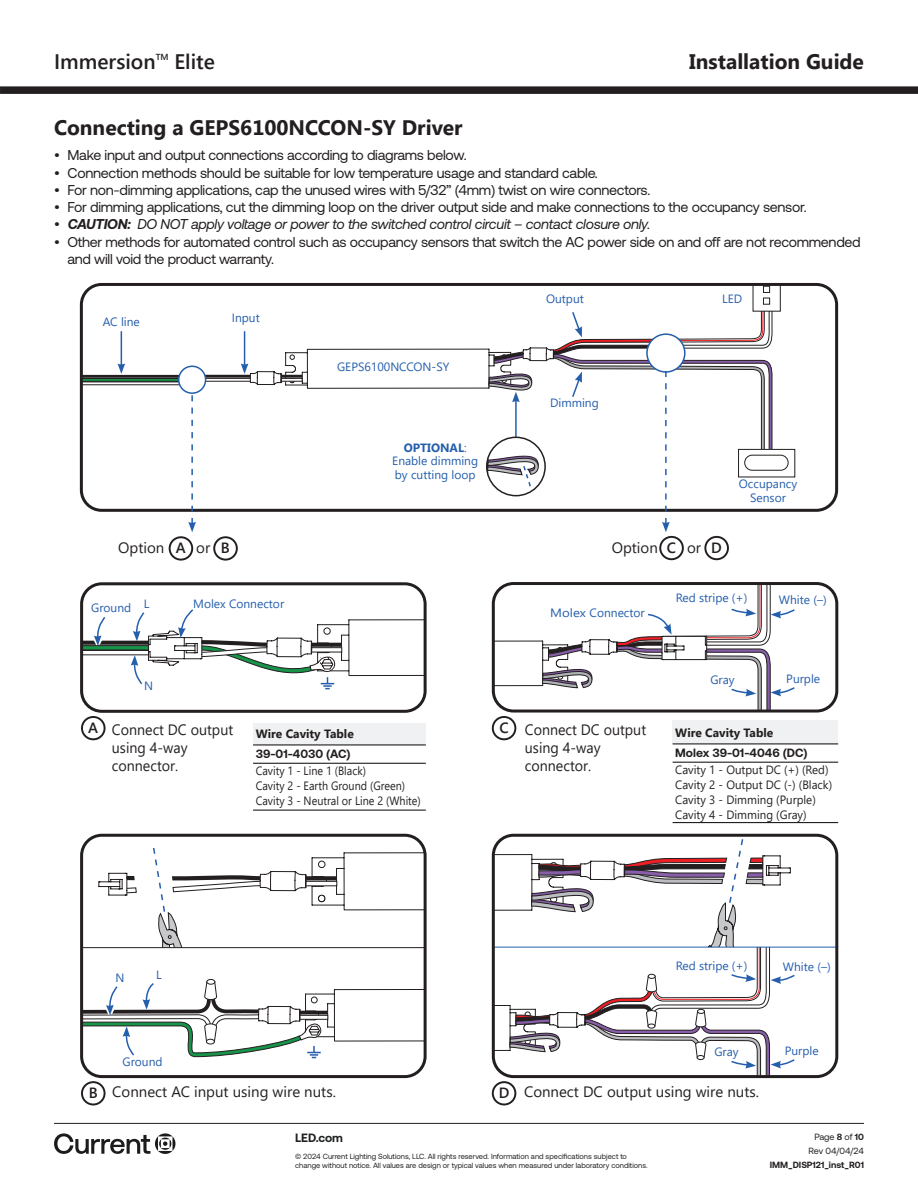
<style>
.page{position:relative;width:918px;height:1188px;background:#fff}
.page>*{position:absolute;margin:0;border:0;box-sizing:border-box;transform-origin:0 0}
.t1{font:700 21px "Segoe UI";color:#231f20}
.t2{font:600 21px "Segoe UI";color:#231f20}
.bullets__main_steps{font:15px "Segoe UI";color:#231f20}
.bullets__main_steps-2{font:15px/18px "Segoe UI";color:#231f20;scale:.95 1}
.t3{font:600 14.85px "Segoe UI";color:#231f20}
.t4{font:14.25px/17.2px "Aeonik";letter-spacing:-.02em;color:#231f20}
.t5{font:italic 14.25px "Aeonik";letter-spacing:-.02em;color:#231f20}
.t6{font:12px/13.5px "Segoe UI";color:#245eac;text-align:center}
.t7{font:12px "Segoe UI";color:#231f20;scale:.96 1}
.t8{font:12px "Segoe UI";color:#231f20;scale:.9 1}
.t9{font:700 12px "Aeonik";color:#231f20}
.t10{font:700 12px "Segoe UI";color:#231f20}
.t11{font:12px "Segoe UI";color:#245eac;scale:1.1 1}
.t12{font:700 12px "Aeonik";color:#1e2120}
.t13{font:9px/14.1px "Aeonik";letter-spacing:-.005em;color:#231f20;text-align:right}
.t14{font:700 9px "Aeonik";color:#231f20}
.t15{font:600 8.7px "Segoe UI";color:#231f20}
.t16{font:7.5px/9.8px "Aeonik";color:#231f20}
.s1{font-style:normal}
.s2{font-weight:700}
</style>
<div class="page">
<div style="left:0;top:86px;width:918px;height:8px;background:#231f20"></div>
<hr style="left:54px;top:1123px;width:810px;height:1px;background:#231f20">
<svg style="left:54px;top:1133px;width:122px;height:21px"></svg>
<div style="left:207px;top:979px;width:8px;height:5px;background:#595657;border-radius:50%"></div>
<div style="left:206px;top:979px;width:9px;height:6px;border:1px solid #231f20;border-radius:50%"></div>
<svg style="left:84px;top:835px;width:339px;height:113px"></svg>
<div style="left:80px;top:834px;width:347px;height:244px;border:3px solid #231f20;border-radius:20px"></div>
<div style="left:80px;top:582px;width:347px;height:131px;border:3px solid #231f20;border-radius:20px"></div>
<div style="left:744px;top:455px;width:45px;height:16px;border:1px solid #231f20;border-radius:8px"></div>
<div style="left:492px;top:582px;width:346px;height:131px;border:3px solid #231f20;border-radius:20px"></div>
<svg style="left:82px;top:981px;width:343px;height:77px"></svg>
<svg style="left:81px;top:284px;width:700px;height:248px"></svg>
<svg style="left:82px;top:608px;width:343px;height:81px"></svg>
<svg style="left:493px;top:584px;width:303px;height:127px"></svg>
<svg style="left:493px;top:835px;width:344px;height:242px"></svg>
<div style="left:673px;top:721px;width:165px;height:23px;background:#f0f1f2"></div>
<hr style="left:673px;top:743px;width:165px;height:1px;background:#231f20">
<hr style="left:673px;top:762px;width:165px;height:1px;background:#231f20">
<hr style="left:673px;top:822px;width:165px;height:1px;background:#231f20">
<div style="left:253px;top:723px;width:173px;height:22px;background:#f0f1f2"></div>
<hr style="left:253px;top:744px;width:173px;height:2px;background:#231f20">
<hr style="left:253px;top:763px;width:173px;height:1px;background:#231f20">
<hr style="left:253px;top:810px;width:173px;height:1px;background:#231f20">
<div style="left:169px;top:536px;width:24px;height:25px;border:2px solid #231f20;border-radius:50%"></div>
<div style="left:81px;top:716px;width:25px;height:24px;border:2px solid #231f20;border-radius:50%"></div>
<div style="left:81px;top:1081px;width:25px;height:24px;border:2px solid #231f20;border-radius:50%"></div>
<div style="left:492px;top:1081px;width:24px;height:24px;border:2px solid #231f20;border-radius:50%"></div>
<div style="left:492px;top:716px;width:24px;height:24px;border:2px solid #231f20;border-radius:50%"></div>
<div style="left:659px;top:536px;width:25px;height:24px;border:2px solid #231f20;border-radius:50%"></div>
<div style="left:704px;top:536px;width:25px;height:24px;border:2px solid #231f20;border-radius:50%"></div>
<div style="left:213px;top:536px;width:25px;height:25px;border:2px solid #231f20;border-radius:50%"></div>
<h1 class="t2" style="left:54px;top:42px;width:103px">Immersion</h1>
<p class="t15" style="left:156px;top:49px;width:14px">TM</p>
<h1 class="t2" style="left:174px;top:42px;width:42px">Elite</h1>
<h1 class="t1" style="left:689px;top:50px;width:176px">Installation Guide</h1>
<p class="t1" style="left:54px;top:116px;width:410px">Connecting a GEPS6100NCCON-SY Driver</p>
<p class="t4" style="left:54px;top:147px;width:414px">• Make input and output connections according to diagrams below.</p>
<p class="t4" style="left:54px;top:164px;width:545px">• Connection methods should be suitable for low temperature usage and standard cable.</p>
<p class="t4" style="left:54px;top:181px;width:598px">• For non-dimming applications, cap the unused wires with 5/32” (4mm) twist on wire connectors.</p>
<p class="t4" style="left:54px;top:198px;width:754px">• For dimming applications, cut the dimming loop on the driver output side and make connections to the occupancy sensor.</p>
<p class="t5" style="left:54px;top:216px;width:598px"><span class="s1">•</span> <span class="s2">CAUTION:</span> DO NOT apply voltage or power to the switched control circuit – contact closure only.</p>
<p class="t4" style="left:68px;top:233px;width:795px;text-indent:-14px">• Other methods for automated control such as occupancy sensors that switch the AC power side on and off are not recommended and will void the product warranty.</p>
<p class="t6" style="left:103px;top:314px;width:39px">AC line</p>
<p class="t6" style="left:232px;top:310px;width:29px">Input</p>
<p class="t6" style="left:337px;top:358px;width:114px">GEPS6100NCCON-SY</p>
<p class="t6" style="left:392px;top:440px;width:87px"><span class="s2">OPTIONAL</span>:<br>Enable dimming by cutting loop</p>
<p class="t6" style="left:546px;top:291px;width:39px">Output</p>
<p class="t6" style="left:722px;top:291px;width:22px">LED</p>
<p class="t6" style="left:550px;top:395px;width:50px">Dimming</p>
<p class="t6" style="left:739px;top:476px;width:60px">Occupancy<br>Sensor</p>
<p class="bullets__main_steps" style="left:118px;top:534px;width:48px">Option</p>
<p class="bullets__main_steps" style="left:196px;top:534px;width:16px">or</p>
<p class="bullets__main_steps" style="left:612px;top:534px;width:48px">Option</p>
<p class="bullets__main_steps" style="left:687px;top:534px;width:16px">or</p>
<p class="t3" style="left:221px;top:534px;width:10px">B</p>
<p class="t3" style="left:667px;top:534px;width:11px">C</p>
<p class="t3" style="left:711px;top:534px;width:12px">D</p>
<p class="t3" style="left:176px;top:534px;width:11px">A</p>
<p class="t6" style="left:91px;top:600px;width:42px">Ground</p>
<p class="t6" style="left:144px;top:596px;width:7px">L</p>
<p class="t6" style="left:144px;top:678px;width:10px">N</p>
<p class="t6" style="left:193px;top:596px;width:92px">Molex Connector</p>
<p class="t3" style="left:88px;top:714px;width:11px">A</p>
<p class="bullets__main_steps-2" style="left:112px;top:719px;width:129px">Connect DC output using 4-way connector.</p>
<p class="t10" style="left:256px;top:727px;width:100px">Wire Cavity Table</p>
<p class="t9" style="left:256px;top:747px;width:96px">39-01-4030 (AC)</p>
<p class="t8" style="left:256px;top:759px;width:124px">Cavity 1 - Line 1 (Black)</p>
<p class="t8" style="left:256px;top:774px;width:168px">Cavity 2 - Earth Ground (Green)</p>
<p class="t8" style="left:256px;top:789px;width:185px">Cavity 3 - Neutral or Line 2 (White)</p>
<p class="t6" style="left:115px;top:970px;width:10px">N</p>
<p class="t6" style="left:156px;top:966px;width:7px">L</p>
<p class="t6" style="left:123px;top:1054px;width:42px">Ground</p>
<p class="t11" style="left:550px;top:601px;width:87px">Molex Connector</p>
<p class="t3" style="left:499px;top:714px;width:11px">C</p>
<p class="bullets__main_steps-2" style="left:525px;top:719px;width:129px">Connect DC output using 4-way connector.</p>
<p class="t6" style="left:676px;top:589px;width:73px">Red stripe (+)</p>
<p class="t6" style="left:779px;top:592px;width:49px">White (–)</p>
<p class="t6" style="left:710px;top:672px;width:26px">Gray</p>
<p class="t6" style="left:786px;top:671px;width:35px">Purple</p>
<p class="t10" style="left:675px;top:726px;width:100px">Wire Cavity Table</p>
<p class="t9" style="left:675px;top:746px;width:134px">Molex 39-01-4046 (DC)</p>
<p class="t7" style="left:675px;top:758px;width:161px">Cavity 1 - Output DC (+) (Red)</p>
<p class="t7" style="left:675px;top:773px;width:165px">Cavity 2 - Output DC (-) (Black)</p>
<p class="t7" style="left:675px;top:788px;width:148px">Cavity 3 - Dimming (Purple)</p>
<p class="t7" style="left:675px;top:803px;width:138px">Cavity 4 - Dimming (Gray)</p>
<p class="t6" style="left:676px;top:958px;width:73px">Red stripe (+)</p>
<p class="t6" style="left:783px;top:959px;width:49px">White (–)</p>
<p class="t6" style="left:714px;top:1044px;width:26px">Gray</p>
<p class="t6" style="left:785px;top:1043px;width:35px">Purple</p>
<p class="bullets__main_steps" style="left:112px;top:1078px;width:225px">Connect AC input using wire nuts.</p>
<p class="bullets__main_steps" style="left:524px;top:1078px;width:237px">Connect DC output using wire nuts.</p>
<p class="t3" style="left:89px;top:1079px;width:10px">B</p>
<p class="t3" style="left:499px;top:1079px;width:12px">D</p>
<p class="t12" style="left:295px;top:1131px;width:49px">LED.com</p>
<p class="t16" style="left:295px;top:1151px;width:354px">© 2024 Current Lighting Solutions, LLC. All rights reserved. Information and specifications subject to change without notice. All values are design or typical values when measured under laboratory conditions.</p>
<p class="t13" style="left:809px;top:1130px;width:57px">Page <span class="s2">8</span> of <span class="s2">10<br></span>Rev 04/04/24</p>
<p class="t14" style="left:770px;top:1160px;width:96px">IMM_DISP121_inst_R01</p>
</div>
